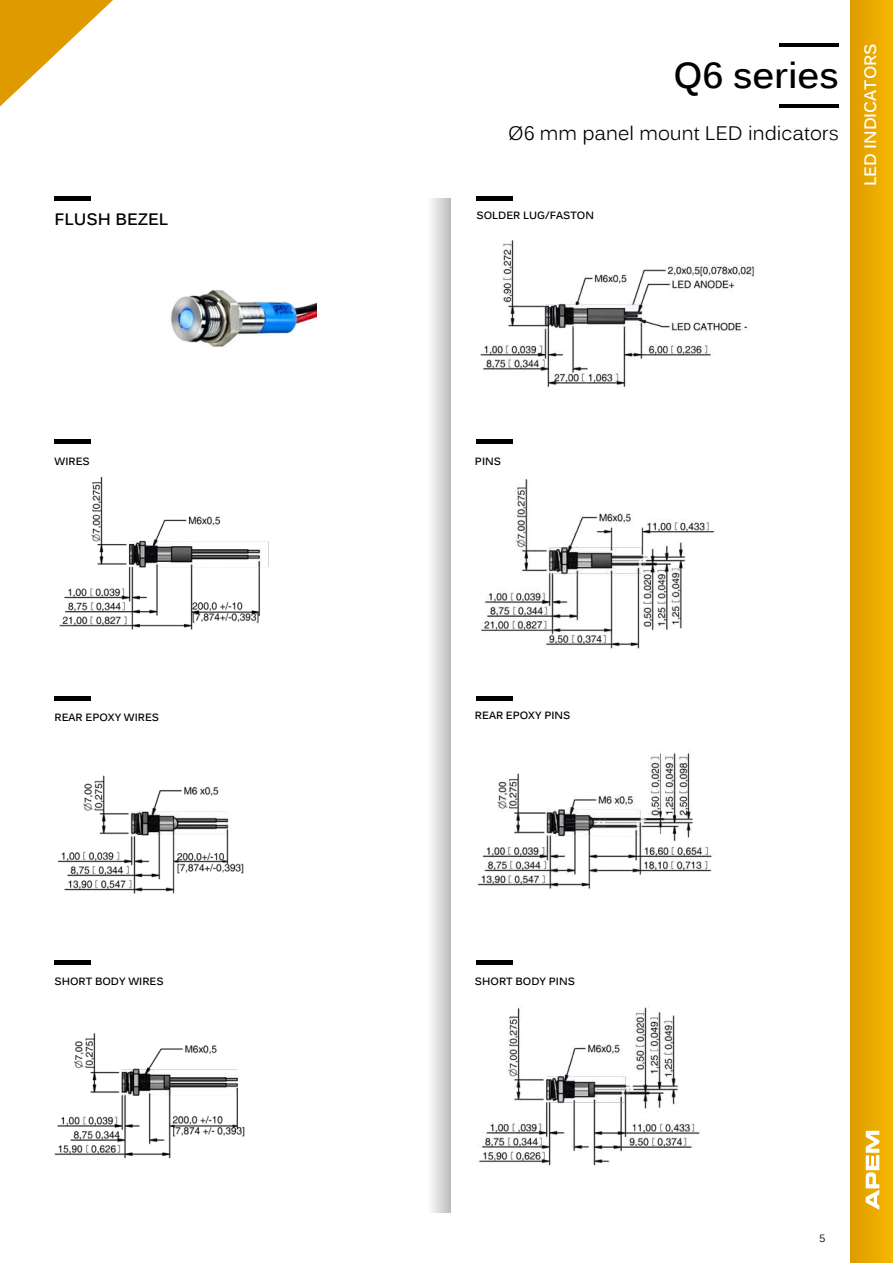
<style>
.page{position:relative;width:893px;height:1263px;background:#fff}
.page>*{position:absolute;margin:0;border:0;box-sizing:border-box;transform-origin:0 0}
.t1{font:700 36px "Kalinga";color:#000}
.t2{font:19.5px "Kalinga";color:#000}
.t3{font:700 16.5px "Kalinga";color:#fff}
.t4{font:700 16.5px "Kalinga";color:#000}
.t5{font:700 10.5px "Kalinga";color:#000}
.t6{font:10.5px "Kalinga";color:#000}
</style>
<div class="page">
<hr style="left:55px;top:196px;width:36px;height:4px;background:#000">
<hr style="left:476px;top:196px;width:37px;height:4px;background:#000">
<hr style="left:55px;top:440px;width:36px;height:4px;background:#000">
<hr style="left:476px;top:440px;width:37px;height:4px;background:#000">
<hr style="left:476px;top:697px;width:37px;height:4px;background:#000">
<hr style="left:55px;top:960px;width:36px;height:4px;background:#000">
<hr style="left:476px;top:960px;width:37px;height:4px;background:#000">
<svg style="left:431px;top:198px;width:19px;height:1015px;background:#d9d9d9"></svg>
<hr style="left:779px;top:104px;width:60px;height:3px;background:#000">
<hr style="left:779px;top:43px;width:60px;height:4px;background:#000">
<img style="left:170px;top:290px;width:146px;height:58px">
<img style="left:480px;top:240px;width:276px;height:148px">
<img style="left:59px;top:477px;width:210px;height:153px">
<img style="left:480px;top:479px;width:235px;height:170px">
<img style="left:477px;top:750px;width:236px;height:140px">
<img style="left:54px;top:696px;width:190px;height:198px">
<img style="left:479px;top:1005px;width:222px;height:161px">
<img style="left:55px;top:1033px;width:190px;height:126px">
<svg style="left:0;top:0;width:113px;height:106px"></svg>
<div style="left:851px;top:0;width:42px;height:1263px;background:linear-gradient(to right,#e09b00,#f5b700)"></div>
<svg style="left:866px;top:1131px;width:13px;height:79px"></svg>
<h1 class="t1" style="left:673px;top:62px;width:167px">Q6 series</h1>
<h2 class="t2" style="left:508px;top:126px;width:332px">Ø6 mm panel mount LED indicators</h2>
<h3 class="t4" style="left:55px;top:213px;width:115px">FLUSH BEZEL</h3>
<p class="t5" style="left:476px;top:211px;width:119px">SOLDER LUG/FASTON</p>
<h3 class="t3" style="left:864px;top:186px;width:144px;rotate:-90deg">LED INDICATORS</h3>
<p class="t5" style="left:55px;top:457px;width:37px">WIRES</p>
<p class="t5" style="left:475px;top:457px;width:28px">PINS</p>
<p class="t5" style="left:55px;top:713px;width:106px">REAR EPOXY WIRES</p>
<p class="t5" style="left:475px;top:711px;width:97px">REAR EPOXY PINS</p>
<p class="t5" style="left:55px;top:978px;width:111px">SHORT BODY WIRES</p>
<p class="t5" style="left:475px;top:978px;width:101px">SHORT BODY PINS</p>
<p class="t6" style="left:819px;top:1234px;width:7px">5</p>
</div>
